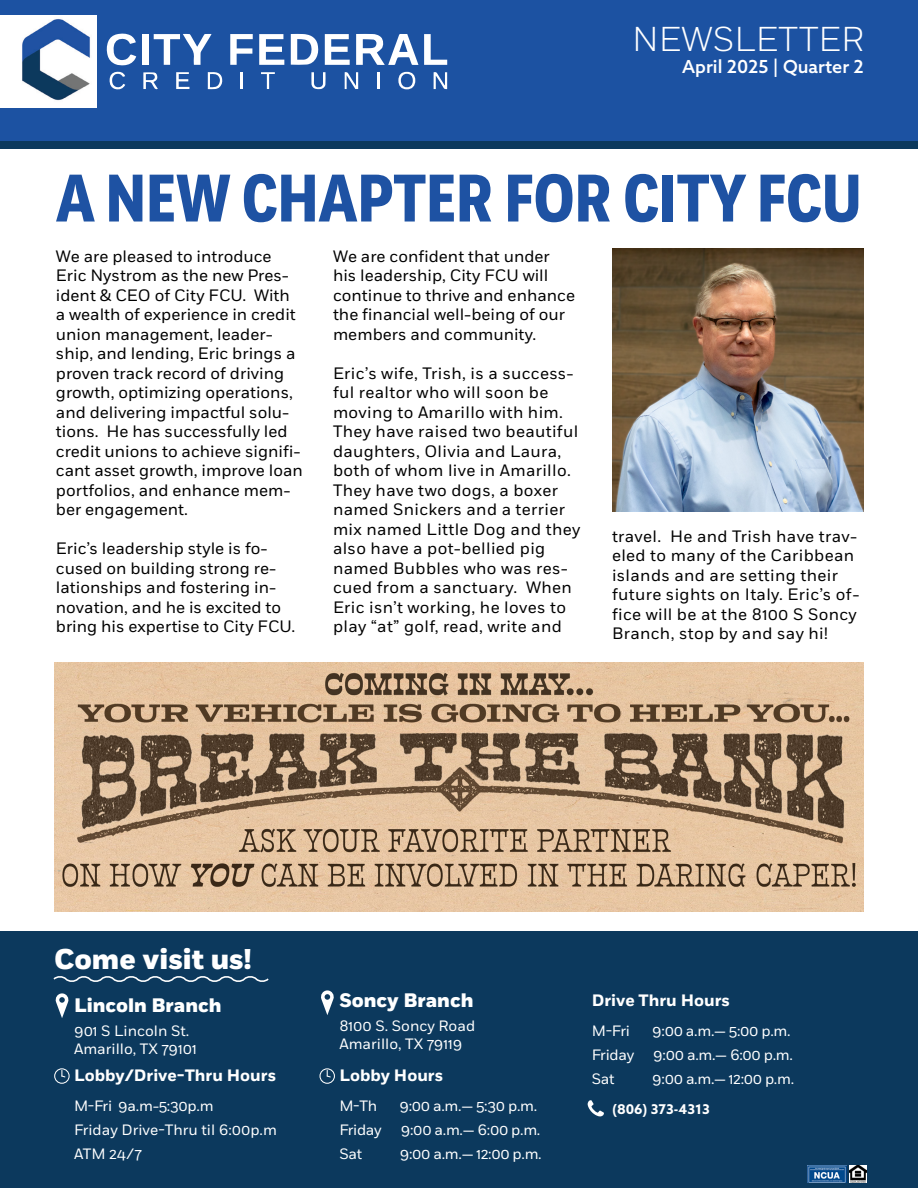
<style>
.page{position:relative;width:918px;height:1188px;background:#fff}
.page>*{position:absolute;margin:0;border:0;box-sizing:border-box;transform-origin:0 0}
.t1{font:100 66px "Adapt Var";color:#1e52a3}
.t2{font:300 34.5px "Fort";color:#fff}
.t3{font:800 28.5px "Fort";color:#fff}
.t4{font:800 19.5px "Fort";color:#fff}
.t5{font:500 18px "Azo Sans";color:#fff}
.t6{font:16.5px/19.5px "Fort";color:#000}
.t7{font:16.5px/19.5px "Fort";letter-spacing:.02em;color:#000}
.t8{font:700 16.5px "Fort";color:#fff}
.t9{font:15px "Fort";color:#fff}
.t10{font:700 13.5px "Azo Sans";color:#fff}
</style>
<div class="page">
<div style="left:0;top:108px;width:918px;height:41px;background:#0c395d"></div>
<div style="left:0;top:0;width:918px;height:140px;background:#1c52a2"></div>
<svg style="left:291px;top:34px;width:28px;height:31px"></svg>
<svg style="left:259px;top:34px;width:25px;height:31px"></svg>
<svg style="left:325px;top:34px;width:25px;height:31px"></svg>
<svg style="left:356px;top:34px;width:62px;height:31px"></svg>
<svg style="left:106px;top:33px;width:30px;height:32px"></svg>
<svg style="left:230px;top:34px;width:23px;height:31px"></svg>
<svg style="left:154px;top:34px;width:58px;height:31px"></svg>
<svg style="left:424px;top:34px;width:23px;height:31px"></svg>
<div style="left:142px;top:34px;width:6px;height:31px;background:#fff"></div>
<svg style="left:143px;top:72px;width:15px;height:18px"></svg>
<svg style="left:434px;top:72px;width:13px;height:17px"></svg>
<svg style="left:345px;top:72px;width:13px;height:17px"></svg>
<svg style="left:398px;top:72px;width:17px;height:17px"></svg>
<svg style="left:176px;top:72px;width:13px;height:17px"></svg>
<svg style="left:208px;top:72px;width:15px;height:17px"></svg>
<svg style="left:311px;top:72px;width:15px;height:17px"></svg>
<svg style="left:109px;top:71px;width:16px;height:19px"></svg>
<svg style="left:261px;top:72px;width:14px;height:17px"></svg>
<svg style="left:241px;top:72px;width:2px;height:17px"></svg>
<svg style="left:378px;top:72px;width:2px;height:17px"></svg>
<div style="left:0;top:15px;width:96px;height:93px;background:#fff"></div>
<img style="left:22px;top:19px;width:68px;height:82px">
<div style="left:0;top:932px;width:918px;height:256px;background:#0c395d"></div>
<svg style="left:53px;top:976px;width:216px;height:6px"></svg>
<svg style="left:55px;top:993px;width:14px;height:25px"></svg>
<svg style="left:321px;top:990px;width:13px;height:25px"></svg>
<svg style="left:54px;top:1068px;width:16px;height:16px"></svg>
<svg style="left:320px;top:1068px;width:15px;height:16px"></svg>
<img style="left:849px;top:1165px;width:18px;height:18px">
<img style="left:808px;top:1166px;width:39px;height:17px">
<svg style="left:588px;top:1100px;width:16px;height:16px"></svg>
<img style="left:612px;top:249px;width:252px;height:263px">
<img style="left:54px;top:662px;width:810px;height:250px">
<p class="t2" style="left:632px;top:19px;width:233px">NEWSLETTER</p>
<p class="t5" style="left:682px;top:54px;width:183px">April 2025 | Quarter 2</p>
<p class="t1" style="left:56px;top:163px;width:807px">A NEW CHAPTER FOR CITY FCU</p>
<p class="t6" style="left:56px;top:247px;width:248px">We are pleased to introduce<br>Eric Nystrom as the new Pres&shy;ident &amp; CEO of City FCU. With a wealth of experience in credit union management, leader&shy;ship, and lending, Eric brings a proven track record of driving growth, optimizing operations, and delivering impactful solu&shy;tions. He has successfully led credit unions to achieve signifi&shy;cant asset growth, improve loan portfolios, and enhance mem&shy;ber engagement.</p>
<p class="t6" style="left:56px;top:539px;width:241px">Eric’s leadership style is fo&shy;cused on building strong re&shy;lationships and fostering in&shy;novation, and he is excited to bring his expertise to City FCU.</p>
<p class="t6" style="left:333px;top:247px;width:244px">We are confident that under his leadership, City FCU will continue to thrive and enhance the financial well-being of our members and community.</p>
<p class="t7" style="left:333px;top:364px;width:249px">Eric’s wife, Trish, is a success&shy;ful realtor who will soon be moving to Amarillo with him.<br>They have raised two beautiful daughters, Olivia and Laura, both of whom live in Amarillo.<br>They have two dogs, a boxer named Snickers and a terrier mix named Little Dog and they also have a pot-bellied pig named Bubbles who was res&shy;cued from a sanctuary. When<br>Eric isn’t working, he loves to play “at” golf, read, write and</p>
<p class="t7" style="left:612px;top:527px;width:249px">travel. He and Trish have trav&shy;eled to many of the Caribbean islands and are setting their future sights on Italy. Eric’s of&shy;fice will be at the 8100 S Soncy<br>Branch, stop by and say hi!</p>
<p class="t3" style="left:54px;top:942px;width:199px">Come visit us!</p>
<p class="t4" style="left:74px;top:993px;width:149px">Lincoln Branch</p>
<p class="t9" style="left:74px;top:1021px;width:117px">901 S Lincoln St.</p>
<p class="t9" style="left:74px;top:1039px;width:124px">Amarillo, TX 79101</p>
<p class="t8" style="left:74px;top:1065px;width:204px">Lobby/Drive-Thru Hours</p>
<p class="t9" style="left:74px;top:1097px;width:141px">M-Fri 9a.m-5:30p.m</p>
<p class="t9" style="left:74px;top:1121px;width:204px">Friday Drive-Thru til 6:00p.m</p>
<p class="t9" style="left:74px;top:1145px;width:69px">ATM 24/7</p>
<p class="t4" style="left:339px;top:988px;width:136px">Soncy Branch</p>
<p class="t9" style="left:339px;top:1016px;width:137px">8100 S. Soncy Road</p>
<p class="t9" style="left:339px;top:1034px;width:125px">Amarillo, TX 79119</p>
<p class="t8" style="left:339px;top:1065px;width:105px">Lobby Hours</p>
<p class="t9" style="left:339px;top:1097px;width:39px">M-Th</p>
<p class="t9" style="left:399px;top:1097px;width:139px">9:00 a.m.— 5:30 p.m.</p>
<p class="t9" style="left:339px;top:1121px;width:44px">Friday</p>
<p class="t9" style="left:401px;top:1121px;width:141px">9:00 a.m.— 6:00 p.m.</p>
<p class="t9" style="left:339px;top:1145px;width:24px">Sat</p>
<p class="t9" style="left:400px;top:1145px;width:143px">9:00 a.m.— 12:00 p.m.</p>
<p class="t8" style="left:592px;top:990px;width:140px">Drive Thru Hours</p>
<p class="t9" style="left:592px;top:1022px;width:40px">M-Fri</p>
<p class="t9" style="left:652px;top:1022px;width:140px">9:00 a.m.— 5:00 p.m.</p>
<p class="t9" style="left:592px;top:1046px;width:44px">Friday</p>
<p class="t9" style="left:653px;top:1046px;width:141px">9:00 a.m.— 6:00 p.m.</p>
<p class="t9" style="left:592px;top:1070px;width:24px">Sat</p>
<p class="t9" style="left:652px;top:1070px;width:143px">9:00 a.m.— 12:00 p.m.</p>
<p class="t10" style="left:612px;top:1100px;width:99px">(806) 373-4313</p>
</div>
